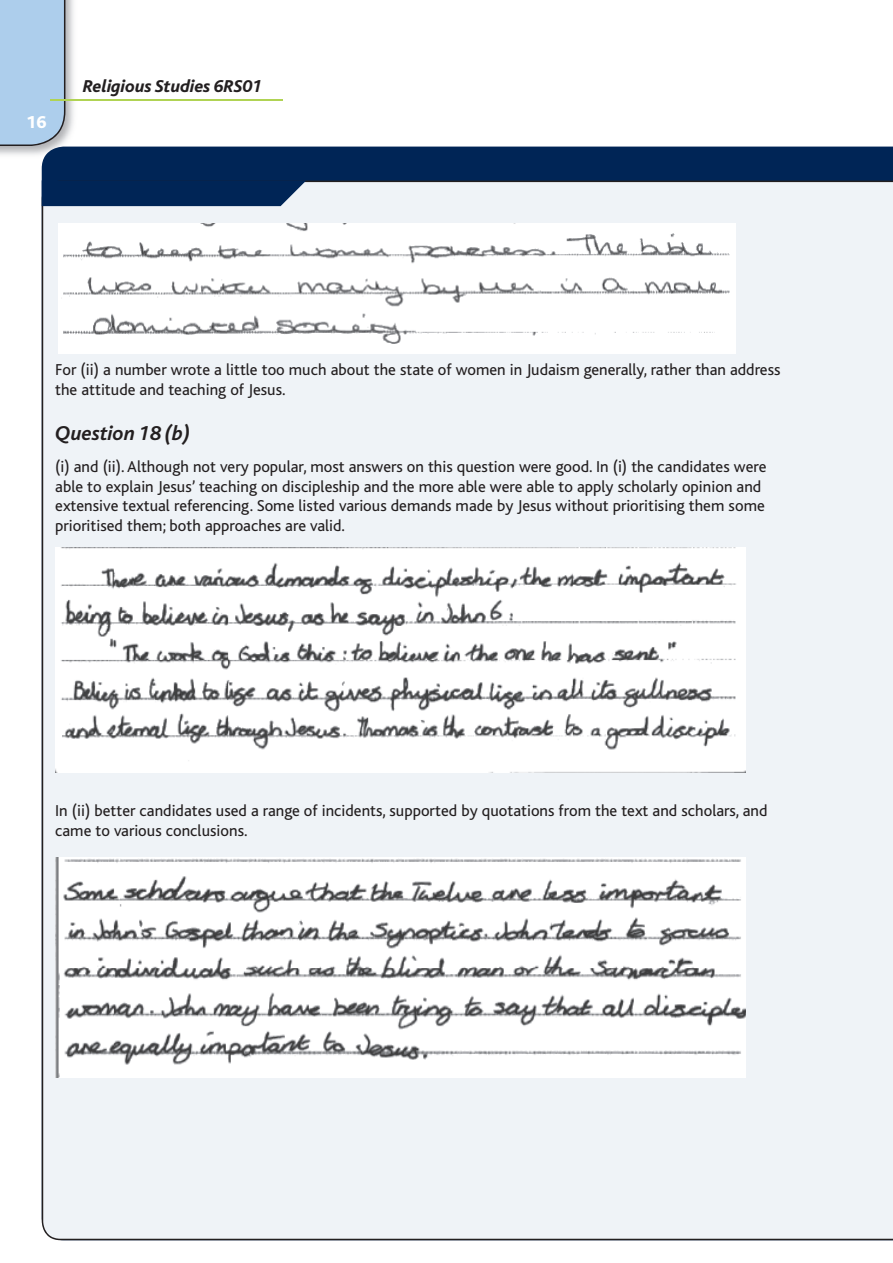
<style>
.page{position:relative;width:893px;height:1263px;background:#fff}
.page>*{position:absolute;margin:0;border:0;box-sizing:border-box;transform-origin:0 0}
.t1{font:italic 700 21px "Bliss";color:#231f20}
.t2{font:italic 800 18px "Bliss";color:#231f20}
.t3{font:800 18px "Bliss";color:#fff}
.t4{font:16.5px/19.5px "Bliss";color:#231f20}
</style>
<div class="page">
<img style="left:0;top:0;width:78px;height:155px">
<div style="left:0;top:0;width:65px;height:146px;background:#adceec"></div>
<hr style="left:50px;top:100px;width:233px;height:1px;background:#b0d354">
<div style="left:42px;top:147px;width:851px;height:34px;background:#002556"></div>
<div style="left:42px;top:181px;width:851px;height:1059px;background:#eff3f7"></div>
<svg style="left:42px;top:153px;width:290px;height:53px;background:#0f315f"></svg>
<img style="left:58px;top:224px;width:677px;height:129px">
<img style="left:56px;top:547px;width:689px;height:226px">
<img style="left:56px;top:858px;width:689px;height:219px">
<p class="t3" style="left:26px;top:115px;width:22px">16</p>
<p class="t2" style="left:83px;top:79px;width:181px">Religious Studies 6RS01</p>
<p class="t4" style="left:55px;top:362px;width:727px">For (ii) a number wrote a little too much about the state of women in Judaism generally, rather than address the attitude and teaching of Jesus.</p>
<p class="t1" style="left:55px;top:425px;width:136px">Question 18 (b)</p>
<p class="t4" style="left:55px;top:458px;width:713px">(i) and (ii). Although not very popular, most answers on this question were good. In (i) the candidates were able to explain Jesus’ teaching on discipleship and the more able were able to apply scholarly opinion and extensive textual referencing. Some listed various demands made by Jesus without prioritising them some prioritised them; both approaches are valid.</p>
<p class="t4" style="left:55px;top:803px;width:714px">In (ii) better candidates used a range of incidents, supported by quotations from the text and scholars, and came to various conclusions.</p>
</div>
